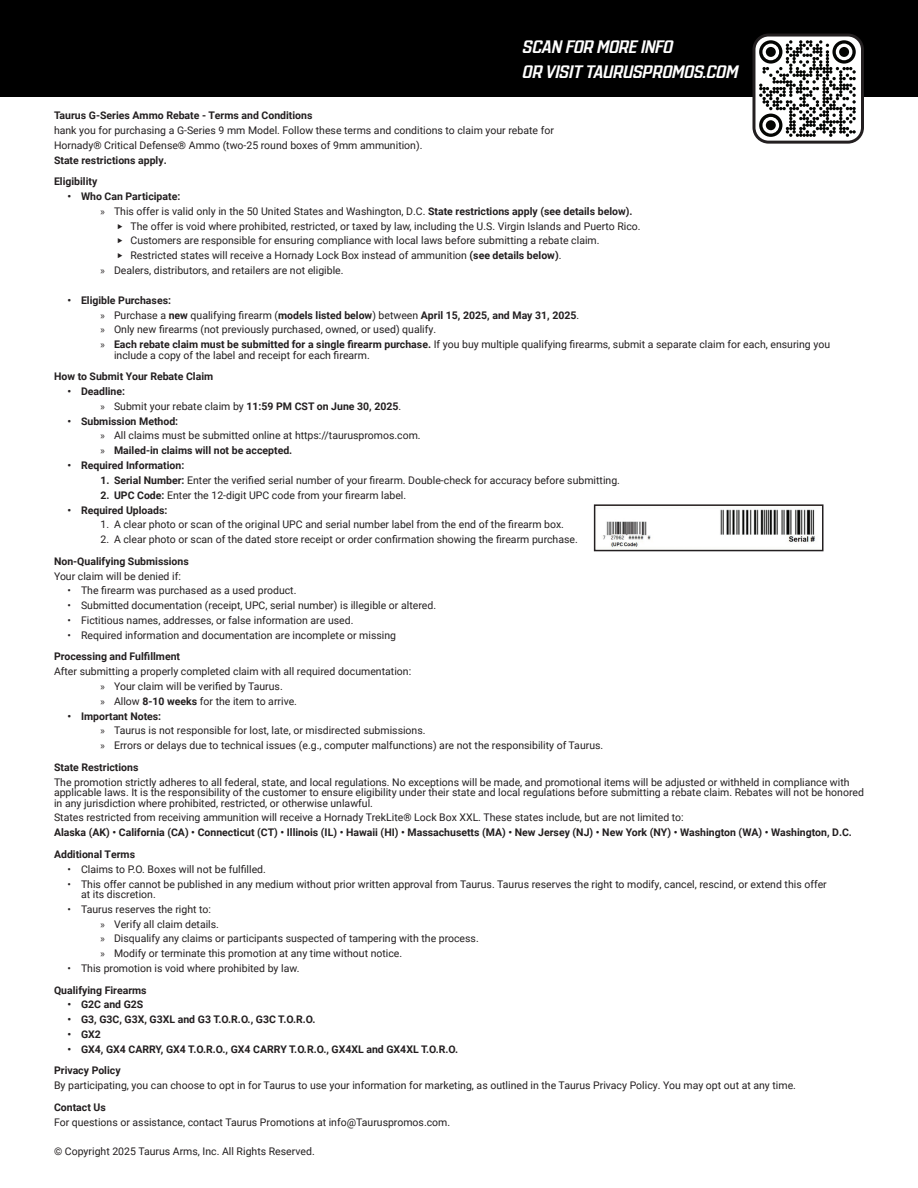
<style>
.page{position:relative;width:918px;height:1188px;background:#fff}
.page>*{position:absolute;margin:0;border:0;box-sizing:border-box;transform-origin:0 0}
.t1{font:italic 500 18.9px/25.3px "Redzone";color:#fff}
.t2{font:10.5px/14.9px "Roboto";color:#231f20}
.t3{font:700 10.5px/21.6px "Roboto";color:#231f20}
.s1{font-family:"Myriad Pro"}
.s2{font-weight:700}
.s3{font-family:"Myriad Pro";font-weight:400}
.s4{font-weight:400}
</style>
<div class="page">
<div style="left:0;top:0;width:918px;height:97px;background:#000"></div>
<svg style="left:754px;top:35px;width:109px;height:107px"></svg>
<svg style="left:759px;top:40px;width:97px;height:24px"></svg>
<div style="left:752px;top:34px;width:112px;height:110px;border:3px solid #231f20;border-radius:15px"></div>
<img style="left:603px;top:509px;width:213px;height:38px">
<div style="left:594px;top:504px;width:230px;height:47px;border:2px solid #231f20"></div>
<h1 class="t1" style="left:522px;top:34px;width:221px">SCAN FOR MOREINFO<br>OR VISITTAURUSPROMOS.COM</h1>
<p class="t3" style="left:54px;top:104px;width:260px">Taurus G-Series Ammo Rebate - Terms and Conditions</p>
<p class="t2" style="left:54px;top:122px;width:501px">hank you for purchasing a G-Series 9 mm Model. Follow these terms and conditions to claim your rebate for<br>Hornady® Critical Defense® Ammo (two-25 round boxes of 9mm ammunition).</p>
<p class="t3" style="left:54px;top:149px;width:114px">State restrictions apply.<br>Eligibility</p>
<p class="t3" style="left:68px;top:185px;width:114px">• Who Can Participate:</p>
<p class="t2" style="left:101px;top:203px;width:534px"><span class="s1">»</span> This offer is valid only in the 50 United States and Washington, D.C. <span class="s2">State restrictions apply (see details below).</span></p>
<p class="t2" style="left:117px;top:218px;width:525px">‣ The offer is void where prohibited, restricted, or taxed by law, including the U.S. Virgin Islands and Puerto Rico.</p>
<p class="t2" style="left:117px;top:233px;width:484px">‣ Customers are responsible for ensuring compliance with local laws before submitting a rebate claim.</p>
<p class="t2" style="left:117px;top:248px;width:446px">‣ Restricted states will receive a Hornady Lock Box instead of ammunition <span class="s2">(see details below)</span>.</p>
<p class="t2" style="left:101px;top:263px;width:245px"><span class="s1">»</span> Dealers, distributors, and retailers are not eligible.</p>
<p class="t2" style="left:101px;top:292px;width:731px;text-indent:-33px"><span class="s2">• Eligible Purchases:<br></span><span class="s1">»</span> Purchase a <span class="s2">new</span> qualifying firearm (<span class="s2">models listed below</span>) between <span class="s2">April 15, 2025, and May 31, 2025</span>.<br><span class="s1">»</span> Only new firearms (not previously purchased, owned, or used) qualify.<br><span class="s1">»</span> <span class="s2">Each rebate claim must be submitted for a single firearm purchase.</span> If you buy multiple qualifying firearms, submit a separate claim for each, ensuring you</p>
<p class="t2" style="left:114px;top:347px;width:257px">include a copy of the label and receipt for each firearm.</p>
<p class="t3" style="left:54px;top:365px;width:161px">How to Submit Your Rebate Claim</p>
<p class="t3" style="left:101px;top:383px;width:302px;line-height:14.9px;text-indent:-33px">• Deadline:<br><span class="s3">»</span> <span class="s4">Submit your rebate claim by</span> 11:59 PM CST on June 30, 2025<span class="s4">.</span></p>
<p class="t2" style="left:101px;top:413px;width:322px;text-indent:-33px"><span class="s2">• Submission Method:<br></span><span class="s1">»</span> All claims must be submitted online at https://tauruspromos.com. <span class="s1">»</span> <span class="s2">Mailed-in claims will not be accepted.</span></p>
<p class="t3" style="left:68px;top:454px;width:118px">• Required Information:</p>
<p class="t2" style="left:101px;top:472px;width:521px"><span class="s2">1. Serial Number:</span> Enter the verified serial number of your firearm. Double-check for accuracy before submitting.</p>
<p class="t2" style="left:101px;top:487px;width:307px"><span class="s2">2. UPC Code:</span> Enter the 12-digit UPC code from your firearm label.</p>
<p class="t3" style="left:68px;top:499px;width:101px">• Required Uploads:</p>
<p class="t2" style="left:101px;top:517px;width:465px">1. A clear photo or scan of the original UPC and serial number label from the end of the firearm box.</p>
<p class="t2" style="left:101px;top:532px;width:479px">2. A clear photo or scan of the dated store receipt or order confirmation showing the firearm purchase.</p>
<p class="t3" style="left:54px;top:550px;width:136px">Non-Qualifying Submissions</p>
<p class="t2" style="left:54px;top:568px;width:128px">Your claim will be denied if:</p>
<p class="t2" style="left:68px;top:583px;width:230px">• The firearm was purchased as a used product.</p>
<p class="t2" style="left:68px;top:598px;width:370px">• Submitted documentation (receipt, UPC, serial number) is illegible or altered.</p>
<p class="t2" style="left:68px;top:612px;width:287px">• Fictitious names, addresses, or false information are used.</p>
<p class="t2" style="left:68px;top:627px;width:330px">• Required information and documentation are incomplete or missing</p>
<p class="t3" style="left:54px;top:645px;width:128px">Processing and Fulfillment</p>
<p class="t2" style="left:101px;top:664px;width:312px;text-indent:-47px">After submitting a properly completed claim with all required documentation: <span class="s1">»</span> Your claim will be verified by Taurus.<br><span class="s1">»</span> Allow <span class="s2">8-10 weeks</span> for the item to arrive.</p>
<p class="t2" style="left:101px;top:708px;width:504px;text-indent:-33px"><span class="s2">• Important Notes:<br></span><span class="s1">»</span> Taurus is not responsible for lost, late, or misdirected submissions.<br><span class="s1">»</span> Errors or delays due to technical issues (e.g., computer malfunctions) are not the responsibility of Taurus.</p>
<p class="t3" style="left:54px;top:756px;width:86px">State Restrictions</p>
<p class="t2" style="left:54px;top:776px;width:812px;line-height:10.5px">The promotion strictly adheres to all federal, state, and local regulations. No exceptions will be made, and promotional items will be adjusted or withheld in compliance with applicable laws. It is the responsibility of the customer to ensure eligibility under their state and local regulations before submitting a rebate claim. Rebates will not be honored in any jurisdiction where prohibited, restricted, or otherwise unlawful.</p>
<p class="t2" style="left:54px;top:810px;width:631px">States restricted from receiving ammunition will receive a Hornady TrekLite® Lock Box XXL. These states include, but are not limited to:</p>
<p class="t3" style="left:54px;top:821px;width:799px">Alaska (AK) • California (CA) • Connecticut (CT) • Illinois (IL) • Hawaii (HI) • Massachusetts (MA) • New Jersey (NJ) • New York (NY) • Washington (WA) • Washington, D.C.<br>Additional Terms</p>
<p class="t2" style="left:68px;top:861px;width:200px">• Claims to P.O. Boxes will not be fulfilled.</p>
<p class="t2" style="left:81px;top:878px;width:747px;line-height:10.5px;text-indent:-14px">• This offer cannot be published in any medium without prior written approval from Taurus. Taurus reserves the right to modify, cancel, rescind, or extend this offer at its discretion.</p>
<p class="t2" style="left:101px;top:901px;width:380px;text-indent:-33px">• Taurus reserves the right to:<br><span class="s1">»</span> Verify all claim details.<br><span class="s1">»</span> Disqualify any claims or participants suspected of tampering with the process. <span class="s1">»</span> Modify or terminate this promotion at any time without notice.</p>
<p class="t2" style="left:68px;top:961px;width:233px">• This promotion is void where prohibited by law.</p>
<p class="t3" style="left:54px;top:979px;width:94px">Qualifying Firearms</p>
<p class="t3" style="left:68px;top:994px;width:77px">• G2C and G2S</p>
<p class="t3" style="left:68px;top:1008px;width:249px">• G3, G3C, G3X, G3XL and G3 T.O.R.O., G3C T.O.R.O.</p>
<p class="t3" style="left:68px;top:1023px;width:35px">• GX2</p>
<p class="t3" style="left:54px;top:1038px;width:406px;text-indent:13px">• GX4, GX4 CARRY, GX4 T.O.R.O., GX4 CARRY T.O.R.O., GX4XL and GX4XL T.O.R.O.<br>Privacy Policy</p>
<p class="t2" style="left:54px;top:1078px;width:743px">By participating, you can choose to opt in for Taurus to use your information for marketing, as outlined in the Taurus Privacy Policy. You may opt out at any time.</p>
<p class="t3" style="left:54px;top:1096px;width:53px">Contact Us</p>
<p class="t2" style="left:54px;top:1114px;width:398px">For questions or assistance, contact Taurus Promotions at info@Tauruspromos.com.</p>
<p class="t2" style="left:54px;top:1144px;width:262px">© Copyright 2025 Taurus Arms, Inc. All Rights Reserved.</p>
</div>
